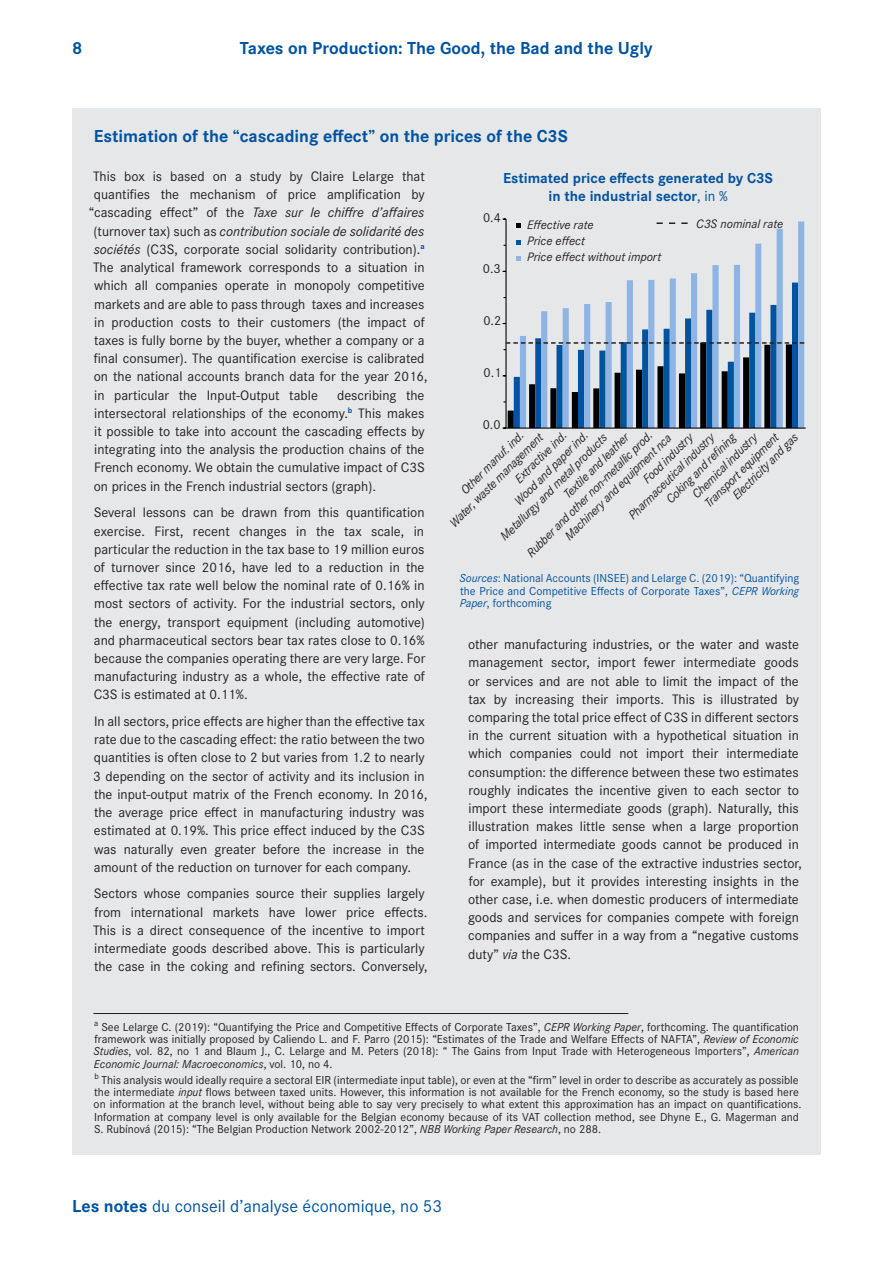
<style>
.page{position:relative;width:893px;height:1263px;background:#fff}
.page>*{position:absolute;margin:0;border:0;box-sizing:border-box;transform-origin:0 0}
.Encadré___Titre{font:700 18px "Corporate S";color:#0153a0}
.t1{font:18px "Corporate S";color:#0153a0}
.Encadré___Intertitre{font:700 15px/18px "Corporate S";color:#0153a0;text-align:center}
.Encadré___Texte{font:14.25px/18.1px "Corporate S";color:#231f20}
.Encadré___Texte-2{font:italic 14.25px "Corporate S";color:#231f20}
.Texte___Normal{font:13.5px "Corporate S";color:#231f20}
.t2{font:13.5px "Myriad Pro";color:#000}
.t3{font:13.5px "Corporate S";color:#000}
.Texte___Normal-2{font:italic 12.75px "Corporate S";color:#231f20}
.Encadré___Note_BdP_s{font:12px/12.1px "Corporate S";color:#231f20}
.Encadré___Note_BdP{font:12px/12.1px "Corporate S";color:#231f20;text-align:justify}
.Illustration___Sourc{font:12px/12.8px "Corporate S";color:#0153a0;text-align:justify}
.s1{font-style:normal}
.s2{font-style:italic}
.s3{font-weight:400}
.s4{font-weight:700}
</style>
<div class="page">
<div style="left:72px;top:108px;width:749px;height:1047px;background:#e6e7e9"></div>
<hr style="left:93px;top:1013px;width:535px;height:1px;background:#231f20">
<svg style="left:520px;top:221px;width:284px;height:62px"></svg>
<hr style="left:505px;top:219px;width:2px;height:209px;background:#000">
<hr style="left:506px;top:427px;width:300px;height:2px;background:#000">
<svg style="left:516px;top:224px;width:5px;height:4px"></svg>
<svg style="left:516px;top:240px;width:5px;height:5px"></svg>
<svg style="left:516px;top:256px;width:5px;height:4px"></svg>
<svg style="left:503px;top:283px;width:301px;height:146px"></svg>
<svg style="left:657px;top:222px;width:31px;height:2px"></svg>
<p class="Encadré___Titre" style="left:72px;top:36px;width:12px">8</p>
<p class="Encadré___Titre" style="left:240px;top:36px;width:415px">Taxes on Production: The Good, the Bad and the Ugly</p>
<p class="Encadré___Titre" style="left:94px;top:123px;width:476px">Estimation of the “cascading effect” on the prices of the C3S</p>
<p class="Encadré___Texte" style="left:93px;top:167px;width:333px">This box is based on a study by Claire Lelarge that</p>
<p class="Encadré___Texte" style="left:94px;top:185px;width:332px">quantifies the mechanism of price amplification by</p>
<p class="Encadré___Texte-2" style="left:89px;top:204px;width:337px"><span class="s1">“cascading effect” of the</span> Taxe sur le chiffre d’affaires</p>
<p class="Encadré___Texte-2" style="left:94px;top:222px;width:332px"><span class="s1">(turnover tax) such as</span> contribution sociale de solidarité des</p>
<p class="Encadré___Texte" style="left:94px;top:240px;width:332px"><span class="s2">sociétés</span> (C3S, corporate social solidarity contribution).<sup>a</sup></p>
<p class="Encadré___Texte" style="left:93px;top:258px;width:333px">The analytical framework corresponds to a situation in</p>
<p class="Encadré___Texte" style="left:94px;top:276px;width:332px">which all companies operate in monopoly competitive</p>
<p class="Encadré___Texte" style="left:94px;top:294px;width:332px">markets and are able to pass through taxes and increases</p>
<p class="Encadré___Texte" style="left:94px;top:312px;width:332px">in production costs to their customers (the impact of</p>
<p class="Encadré___Texte" style="left:94px;top:331px;width:332px">taxes is fully borne by the buyer, whether a company or a</p>
<p class="Encadré___Texte" style="left:94px;top:349px;width:332px">final consumer). The quantification exercise is calibrated</p>
<p class="Encadré___Texte" style="left:94px;top:367px;width:335px">on the national accounts branch data for the year 2016,</p>
<p class="Encadré___Texte" style="left:94px;top:385px;width:225px">in particular the Input-Output table</p>
<p class="Encadré___Intertitre" style="left:503px;top:168px;width:271px">Estimated price effects generated by C3S in the industrial sector<span class="s3">, in %</span></p>
<p class="Texte___Normal" style="left:483px;top:208px;width:19px">0.4</p>
<p class="t3" style="left:476px;top:209px;width:19px">0,4</p>
<p class="Texte___Normal-2" style="left:696px;top:215px;width:88px">C3S nominal rate</p>
<p class="Texte___Normal-2" style="left:527px;top:217px;width:68px">Effective rate</p>
<p class="Texte___Normal-2" style="left:527px;top:233px;width:59px">Price effect</p>
<p class="Texte___Normal-2" style="left:527px;top:249px;width:136px">Price effect without import</p>
<p class="Texte___Normal" style="left:483px;top:260px;width:19px">0.3</p>
<p class="Texte___Normal" style="left:483px;top:312px;width:19px">0.2</p>
<p class="Texte___Normal" style="left:484px;top:364px;width:19px">0.1</p>
<p class="Encadré___Texte" style="left:94px;top:385px;width:333px;text-align:justify;text-indent:243px">describing the intersectoral relationships of the economy.<sup>b</sup> This makes it possible to take into account the cascading effects by integrating into the analysis the production chains of the French economy. We obtain the cumulative impact of C3S on prices in the French industrial sectors (graph).</p>
<p class="Encadré___Texte" style="left:94px;top:503px;width:333px;text-align:justify">Several lessons can be drawn from this quantification exercise. First, recent changes in the tax scale, in particular the reduction in the tax base to 19 million euros of turnover since 2016, have led to a reduction in the effective tax rate well below the nominal rate of 0.16% in most sectors of activity. For the industrial sectors, only the energy, transport equipment (including automotive) and pharmaceutical sectors bear tax rates close to 0.16% because the companies operating there are very large. For manufacturing industry as a whole, the effective rate of C3S is estimated at 0.11%.</p>
<p class="Encadré___Texte" style="left:93px;top:712px;width:336px">In all sectors, price effects are higher than the effective tax rate due to the cascading effect: the ratio between the two quantities is often close to 2 but varies from 1.2 to nearly 3 depending on the sector of activity and its inclusion in the input-output matrix of the French economy. In 2016, the average price effect in manufacturing industry was estimated at 0.19%. This price effect induced by the C3S was naturally even greater before the increase in the amount of the reduction on turnover for each company.</p>
<p class="Encadré___Texte" style="left:93px;top:884px;width:336px">Sectors whose companies source their supplies largely from international markets have lower price effects.<br>This is a direct consequence of the incentive to import intermediate goods described above. This is particularly the case in the coking and refining sectors. Conversely,</p>
<p class="Texte___Normal" style="left:483px;top:415px;width:19px">0.0</p>
<p class="Texte___Normal-2" style="left:523px;top:549px;width:173px;rotate:-45deg">Rubber and other non-metallic prod.</p>
<p class="Texte___Normal-2" style="left:511px;top:497px;width:100px;rotate:-45deg">Wood and paper ind.</p>
<p class="Texte___Normal-2" style="left:457px;top:486px;width:85px;rotate:-45deg">Other manuf. ind.</p>
<p class="Texte___Normal-2" style="left:511px;top:475px;width:69px;rotate:-45deg">Extractive ind.</p>
<p class="Texte___Normal-2" style="left:446px;top:519px;width:128px;rotate:-45deg">Water, waste management</p>
<p class="Texte___Normal-2" style="left:701px;top:500px;width:101px;rotate:-45deg">Transport equipment</p>
<p class="Texte___Normal-2" style="left:560px;top:491px;width:88px;rotate:-45deg">Textile and leather</p>
<p class="Texte___Normal-2" style="left:625px;top:511px;width:117px;rotate:-45deg">Pharmaceutical industry</p>
<p class="Texte___Normal-2" style="left:688px;top:491px;width:88px;rotate:-45deg">Chemical industry</p>
<p class="Texte___Normal-2" style="left:639px;top:476px;width:67px;rotate:-45deg">Food industry</p>
<p class="Texte___Normal-2" style="left:662px;top:495px;width:95px;rotate:-45deg">Coking and refi ning</p>
<p class="Texte___Normal-2" style="left:496px;top:532px;width:147px;rotate:-45deg">Metallurgy and metal products</p>
<p class="Texte___Normal-2" style="left:729px;top:491px;width:89px;rotate:-45deg">Electricity and gas</p>
<p class="Texte___Normal-2" style="left:561px;top:532px;width:147px;rotate:-45deg">Machinery and equipment nca</p>
<p class="t2" style="left:699px;top:448px;width:75px">Lorem ipsum</p>
<p class="Illustration___Sourc" style="left:459px;top:571px;width:341px"><span class="s2">Sources</span>: National Accounts (INSEE) and Lelarge C. (2019): “Quantifying the Price and Competitive Effects of Corporate Taxes”, <span class="s2">CEPR Working Paper</span>, forthcoming</p>
<p class="Encadré___Texte" style="left:468px;top:635px;width:335px">other manufacturing industries, or the water and waste management sector, import fewer intermediate goods or services and are not able to limit the impact of the tax by increasing their imports. This is illustrated by comparing the total price effect of C3S in different sectors in the current situation with a hypothetical situation in which companies could not import their intermediate consumption: the difference between these two estimates roughly indicates the incentive given to each sector to import these intermediate goods (graph). Naturally, this illustration makes little sense when a large proportion of imported intermediate goods cannot be produced in France (as in the case of the extractive industries sector, for example), but it provides interesting insights in the other case, i.e. when domestic producers of intermediate goods and services for companies compete with foreign companies and suffer in a way from a “negative customs duty” <span class="s2">via</span> the C3S.</p>
<p class="Encadré___Note_BdP" style="left:93px;top:1020px;width:707px"><sup>a</sup> See Lelarge C. (2019): “Quantifying the Price and Competitive Effects of Corporate Taxes”, <span class="s2">CEPR Working Paper</span>, forthcoming. The quantification framework was initially proposed by Caliendo L. and F. Parro (2015): “Estimates of the Trade and Welfare Effects of NAFTA”, <span class="s2">Review of Economic Studies</span>, vol. 82, no 1 and Blaum J., C. Lelarge and M. Peters (2018): “ The Gains from Input Trade with Heterogeneous Importers”, <span class="s2">American Economic Journal: Macroeconomics</span>, vol. 10, no 4.</p>
<p class="Encadré___Note_BdP_s" style="left:94px;top:1073px;width:709px"><sup>b</sup> This analysis would ideally require a sectoral EIR (intermediate input table), or even at the “firm” level in order to describe as accurately as possible the intermediate <span class="s2">input</span> flows between taxed units. However, this information is not available for the French economy, so the study is based here on information at the branch level, without being able to say very precisely to what extent this approximation has an impact on quantifications.<br>Information at company level is only available for the Belgian economy because of its VAT collection method, see Dhyne E., G. Magerman and S. Rubínová (2015): “The Belgian Production Network 2002-2012”, <span class="s2">NBB Working Paper Research</span>, no 288.</p>
<p class="t1" style="left:72px;top:1194px;width:371px"><span class="s4">Les notes</span> du conseil d’analyse économique, no 53</p>
</div>
